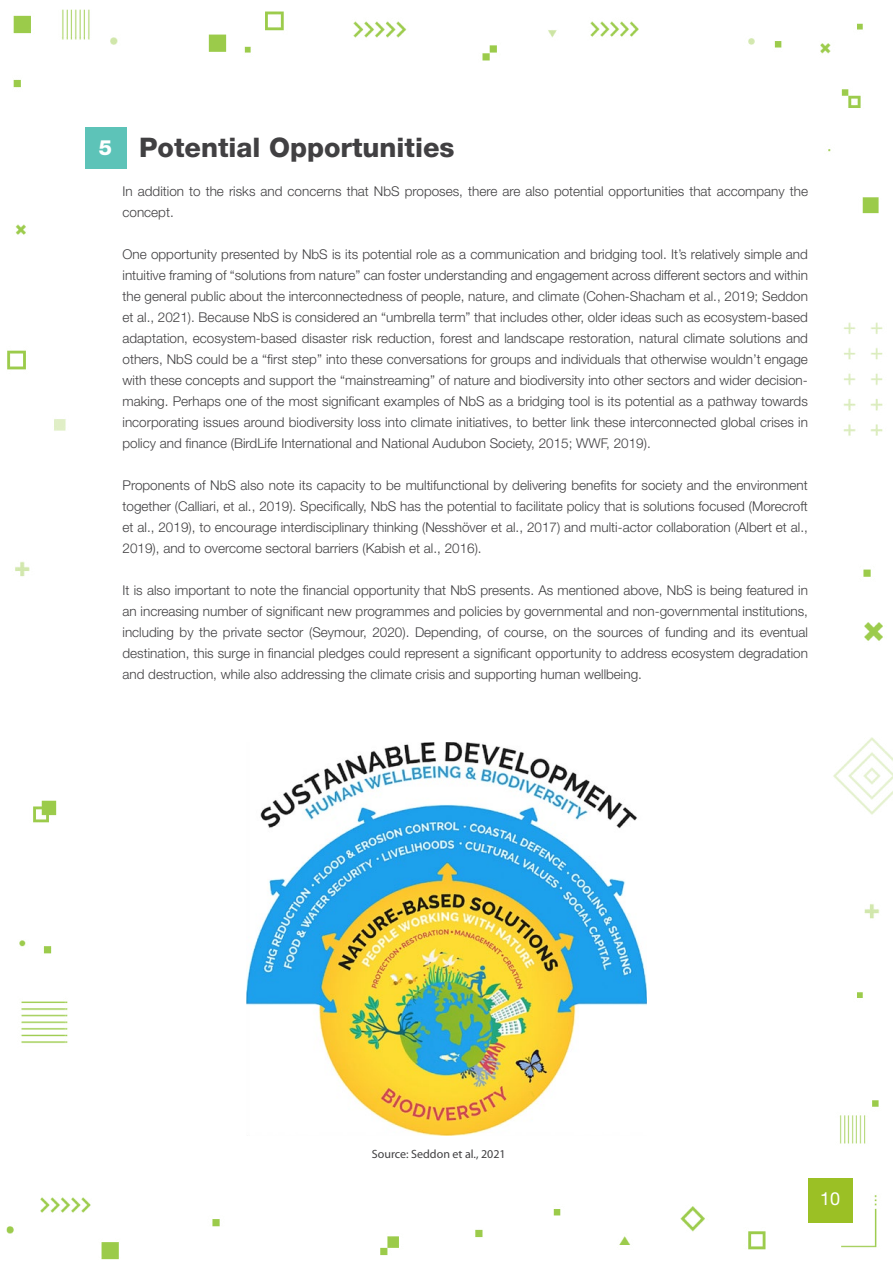
<style>
.page{position:relative;width:893px;height:1263px;background:#fff}
.page>*{position:absolute;margin:0;border:0;box-sizing:border-box;transform-origin:0 0}
.t1{font:800 27px "Helvetica Neue LT Std";color:#414042}
.t2{font:800 21px "Helvetica Neue LT Std";color:#fff}
.t3{font:18px "Helvetica Neue LT Std";color:#fff}
.t4{font:300 13.5px/21px "Helvetica Neue LT Std";color:#414042;text-align:justify}
.t5{font:12px "Myriad Pro";color:#414042}
</style>
<div class="page">
<img style="left:6px;top:9px;width:887px;height:1251px">
<div style="left:808px;top:1178px;width:45px;height:44px;background:#9bc025"></div>
<div style="left:808px;top:313px;width:28px;height:163px;background:#fff"></div>
<div style="left:808px;top:281px;width:28px;height:163px;background:#fff"></div>
<div style="left:85px;top:128px;width:41px;height:41px;background:#5dc3b8"></div>
<img style="left:246px;top:743px;width:401px;height:393px">
<h2 class="t2" style="left:99px;top:136px;width:15px">5</h2>
<h1 class="t1" style="left:139px;top:131px;width:317px">Potential Opportunities</h1>
<p class="t4" style="left:123px;top:180px;width:687px">In addition to the risks and concerns that NbS proposes, there are also potential opportunities that accompany the concept.</p>
<p class="t4" style="left:123px;top:243px;width:687px">One opportunity presented by NbS is its potential role as a communication and bridging tool. It’s relatively simple and intuitive framing of “solutions from nature” can foster understanding and engagement across different sectors and within the general public about the interconnectedness of people, nature, and climate (Cohen-Shacham et al., 2019; Seddon et al., 2021). Because NbS is considered an “umbrella term” that includes other, older ideas such as ecosystem-based adaptation, ecosystem-based disaster risk reduction, forest and landscape restoration, natural climate solutions and others, NbS could be a “first step” into these conversations for groups and individuals that otherwise wouldn’t engage with these concepts and support the “mainstreaming” of nature and biodiversity into other sectors and wider decision&shy;making. Perhaps one of the most significant examples of NbS as a bridging tool is its potential as a pathway towards incorporating issues around biodiversity loss into climate initiatives, to better link these interconnected global crises in policy and finance (BirdLife International and National Audubon Society, 2015; WWF, 2019).</p>
<p class="t4" style="left:123px;top:474px;width:687px">Proponents of NbS also note its capacity to be multifunctional by delivering benefits for society and the environment together (Calliari, et al., 2019). Specifically, NbS has the potential to facilitate policy that is solutions focused (Morecroft et al., 2019), to encourage interdisciplinary thinking (Nesshöver et al., 2017) and multi-actor collaboration (Albert et al., 2019), and to overcome sectoral barriers (Kabish et al., 2016).</p>
<p class="t4" style="left:123px;top:579px;width:687px">It is also important to note the financial opportunity that NbS presents. As mentioned above, NbS is being featured in an increasing number of significant new programmes and policies by governmental and non-governmental institutions, including by the private sector (Seymour, 2020). Depending, of course, on the sources of funding and its eventual destination, this surge in financial pledges could represent a significant opportunity to address ecosystem degradation and destruction, while also addressing the climate crisis and supporting human wellbeing.</p>
<p class="t5" style="left:372px;top:1147px;width:135px">Source: Seddon et al., 2021</p>
<h3 class="t3" style="left:820px;top:1188px;width:22px">10</h3>
</div>
